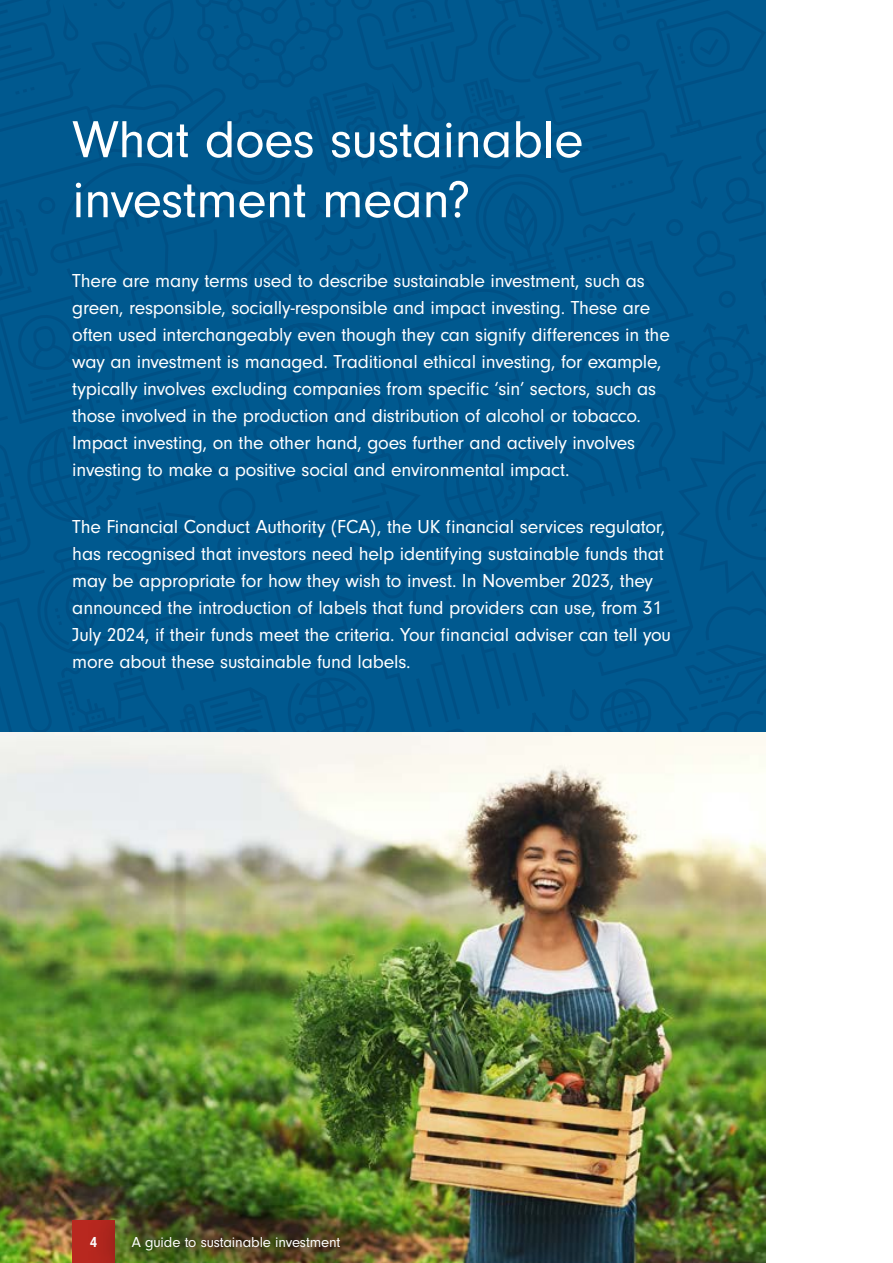
<style>
.page{position:relative;width:893px;height:1263px;background:#fff}
.page>*{position:absolute;margin:0;border:0;box-sizing:border-box;transform-origin:0 0}
.t1{font:54px/60px "Neuzeit Gro";letter-spacing:-.01em;color:#fff}
.t2{font:19.5px/27px "Neuzeit Gro";letter-spacing:-.01em;color:#fff}
.t3{font:15px "Neuzeit Gro";letter-spacing:-.01em;color:#fff}
.t4{font:700 15px "Neuzeit Gro";color:#fff}
</style>
<div class="page">
<img style="left:0;top:731px;width:765px;height:532px">
<svg style="left:0;top:668px;width:765px;height:63px;background:#00578d"></svg>
<svg style="left:0;top:0;width:765px;height:668px;background:#00578d"></svg>
<div style="left:72px;top:1220px;width:43px;height:43px;background:#b8281f"></div>
<img style="left:88px;top:1191px;width:297px;height:72px">
<h1 class="t1" style="left:72px;top:111px;width:513px">What does sustainable investment mean?</h1>
<p class="t2" style="left:72px;top:267px;width:599px">There are many terms used to describe sustainable investment, such as green, responsible, socially-responsible and impact investing. These are often used interchangeably even though they can signify differences in the way an investment is managed. Traditional ethical investing, for example, typically involves excluding companies from specific ‘sin’ sectors, such as those involved in the production and distribution of alcohol or tobacco.<br>Impact investing, on the other hand, goes further and actively involves investing to make a positive social and environmental impact.</p>
<p class="t2" style="left:72px;top:513px;width:600px">The Financial Conduct Authority (FCA), the UK financial services regulator, has recognised that investors need help identifying sustainable funds that may be appropriate for how they wish to invest. In November 2023, they announced the introduction of labels that fund providers can use, from 31<br>July 2024, if their funds meet the criteria. Your financial adviser can tell you more about these sustainable fund labels.</p>
<p class="t4" style="left:90px;top:1233px;width:9px">4</p>
<p class="t3" style="left:132px;top:1234px;width:210px">A guide to sustainable investment</p>
</div>
